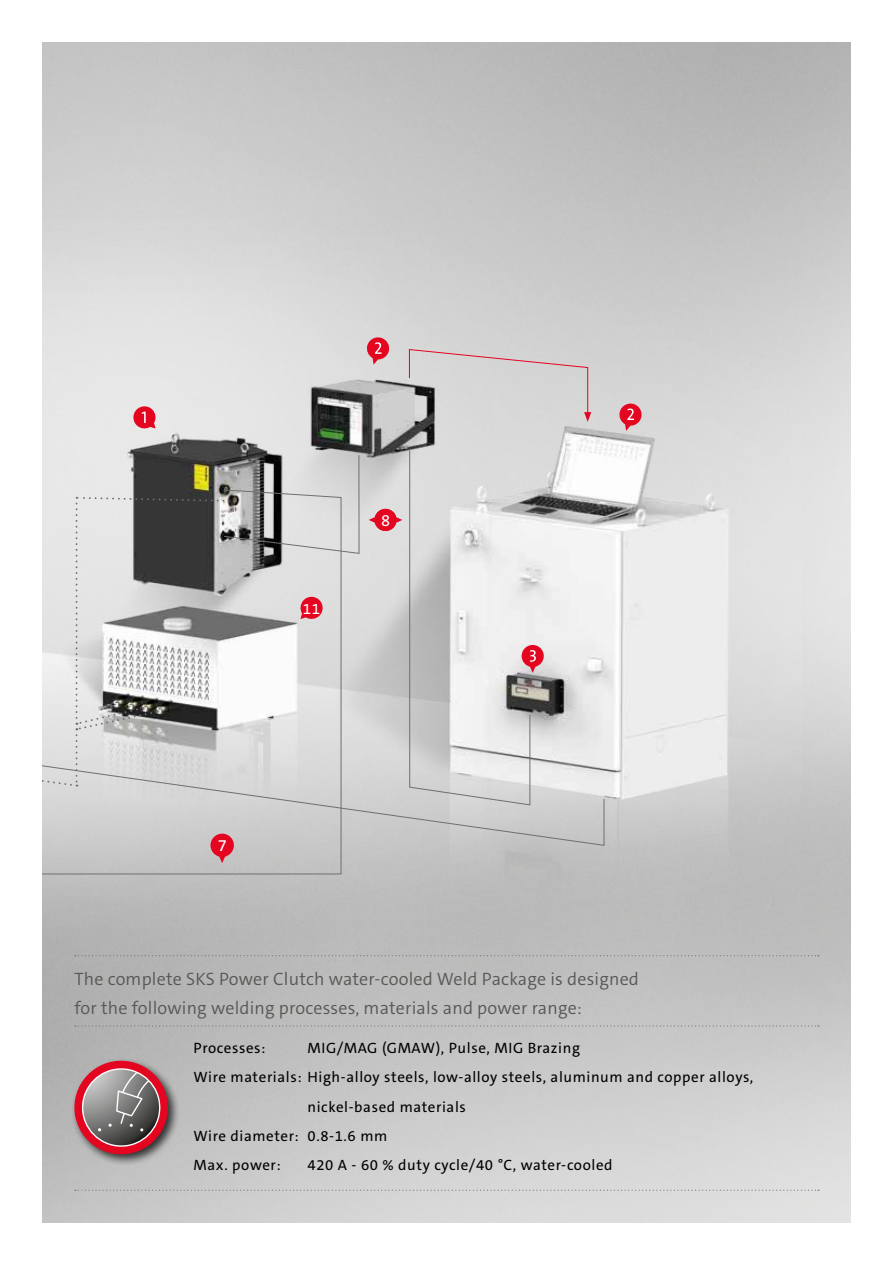
<style>
.page{position:relative;width:893px;height:1263px;background:#fff}
.page>*{position:absolute;margin:0;border:0;box-sizing:border-box;transform-origin:0 0}
.t1{font:300 18px/29.2px "The Sans C5";letter-spacing:.01em;color:#575756}
.t2{font:16.5px "The Sans C5";color:#fff}
.t3{font:15.3px "The Sans C5";color:#fff}
.t4{font:15px "The Sans C5";letter-spacing:.04em;color:#000}
</style>
<div class="page">
<img style="left:43px;top:101px;width:758px;height:898px">
<svg style="left:132px;top:405px;width:24px;height:24px"></svg>
<svg style="left:366px;top:336px;width:24px;height:29px"></svg>
<svg style="left:408px;top:348px;width:183px;height:74px;background:#d1cccd"></svg>
<svg style="left:409px;top:450px;width:135px;height:145px"></svg>
<svg style="left:43px;top:846px;width:299px;height:29px;background:#c1c0c0"></svg>
<svg style="left:43px;top:595px;width:562px;height:251px;background:#d2d1d1"></svg>
<svg style="left:618px;top:402px;width:25px;height:29px"></svg>
<svg style="left:210px;top:834px;width:24px;height:29px"></svg>
<svg style="left:369px;top:509px;width:33px;height:22px"></svg>
<svg style="left:75px;top:1025px;width:744px;height:1px"></svg>
<svg style="left:75px;top:955px;width:744px;height:1px"></svg>
<svg style="left:75px;top:1190px;width:744px;height:1px"></svg>
<div style="left:71px;top:1057px;width:109px;height:109px;background:#000;opacity:.75"></div>
<div style="left:74px;top:1061px;width:94px;height:93px;background:#e40521;border-radius:50%"></div>
<svg style="left:83px;top:1069px;width:77px;height:77px;background:#838382"></svg>
<svg style="left:109px;top:1069px;width:50px;height:62px;background:#887677"></svg>
<div style="left:82px;top:1068px;width:78px;height:79px;border:1px solid #fff;border-radius:50%"></div>
<svg style="left:43px;top:454px;width:317px;height:333px;background:#c0c0bf"></svg>
<p class="t3" style="left:303px;top:599px;width:19px">11</p>
<p class="t2" style="left:381px;top:510px;width:11px">8</p>
<p class="t2" style="left:218px;top:835px;width:11px">7</p>
<p class="t1" style="left:74px;top:964px;width:566px">The complete SKS Power Clutch water-cooled Weld Package is designed for the following welding processes, materials and power range:</p>
<p class="t4" style="left:193px;top:1038px;width:74px">Processes:</p>
<p class="t4" style="left:307px;top:1038px;width:274px">MIG/MAG (GMAW), Pulse, MIG Brazing</p>
<p class="t4" style="left:193px;top:1068px;width:561px">Wire materials: High-alloy steels, low-alloy steels, aluminum and copper alloys,</p>
<p class="t4" style="left:307px;top:1097px;width:160px">nickel-based materials</p>
<p class="t4" style="left:193px;top:1126px;width:195px">Wire diameter: 0.8-1.6 mm</p>
<p class="t4" style="left:193px;top:1155px;width:89px">Max. power:</p>
<p class="t4" style="left:307px;top:1155px;width:307px">420 A - 60 % duty cycle/40 °C, water-cooled</p>
</div>
